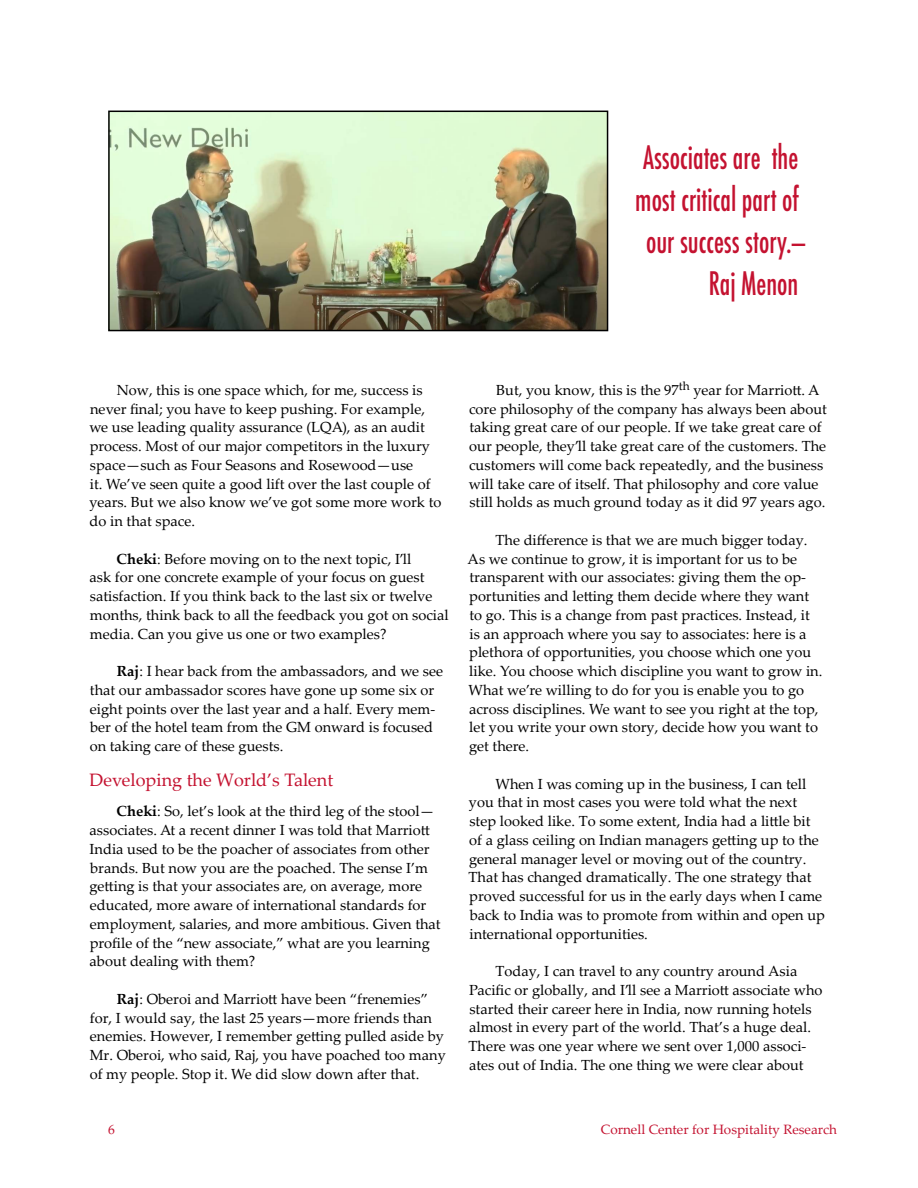
<style>
.page{position:relative;width:918px;height:1188px;background:#fff}
.page>*{position:absolute;margin:0;border:0;box-sizing:border-box;transform-origin:0 0}
.pull_quote{font:500 condensed 31.5px/42px "Futura";color:#c41230;text-align:right;scale:.85 1}
.sub_head_red{font:18px "Palatino Linotype";color:#c41230}
._9_75_12_5_Indented{font:14.7px/18.8px "Palatino Linotype";color:#000}
.t1{font:13.5px "Palatino Linotype";color:#c41230}
.s1{font-weight:700}
</style>
<div class="page">
<img style="left:111px;top:114px;width:494px;height:214px">
<div style="left:108px;top:111px;width:500px;height:220px;border:2px solid #000"></div>
<p class="pull_quote" style="left:635px;top:136px;width:201px">Associates are the most critical part of our success story.—<br>Raj Menon</p>
<p class="_9_75_12_5_Indented" style="left:89px;top:380px;width:354px;text-indent:27px">Now, this is one space which, for me, success is never final; you have to keep pushing. For example, we use leading quality assurance (LQA), as an audit process. Most of our major competitors in the luxury space—such as Four Seasons and Rosewood—use<br>it. We’ve seen quite a good lift over the last couple of years. But we also know we’ve got some more work to do in that space.</p>
<p class="_9_75_12_5_Indented" style="left:90px;top:549px;width:361px;text-indent:27px"><span class="s1">Cheki</span>: Before moving on to the next topic, I’ll<br>ask for one concrete example of your focus on guest satisfaction. If you think back to the last six or twelve months, think back to all the feedback you got on social media. Can you give us one or two examples?</p>
<p class="_9_75_12_5_Indented" style="left:90px;top:661px;width:355px;text-indent:27px"><span class="s1">Raj</span>: I hear back from the ambassadors, and we see that our ambassador scores have gone up some six or eight points over the last year and a half. Every mem&shy;ber of the hotel team from the GM onward is focused on taking care of these guests.</p>
<p class="sub_head_red" style="left:90px;top:767px;width:245px">Developing the World’s Talent</p>
<p class="_9_75_12_5_Indented" style="left:90px;top:801px;width:353px;text-indent:27px"><span class="s1">Cheki</span>: So, let’s look at the third leg of the stool— associates. At a recent dinner I was told that Marriott India used to be the poacher of associates from other brands. But now you are the poached. The sense I’m getting is that your associates are, on average, more educated, more aware of international standards for employment, salaries, and more ambitious. Given that profile of the “new associate,” what are you learning about dealing with them?</p>
<p class="_9_75_12_5_Indented" style="left:90px;top:989px;width:358px;text-indent:27px"><span class="s1">Raj</span>: Oberoi and Marriott have been “frenemies” for, I would say, the last 25 years—more friends than enemies. However, I remember getting pulled aside by Mr. Oberoi, who said, Raj, you have poached too many of my people. Stop it. We did slow down after that.</p>
<p class="_9_75_12_5_Indented" style="left:469px;top:380px;width:360px;text-indent:27px">But, you know, this is the 97<sup>th</sup> year for Marriott. A core philosophy of the company has always been about taking great care of our people. If we take great care of our people, they’ll take great care of the customers. The customers will come back repeatedly, and the business will take care of itself. That philosophy and core value still holds as much ground today as it did 97 years ago.</p>
<p class="_9_75_12_5_Indented" style="left:468px;top:530px;width:356px;text-indent:28px">The difference is that we are much bigger today.<br>As we continue to grow, it is important for us to be transparent with our associates: giving them the op&shy;portunities and letting them decide where they want to go. This is a change from past practices. Instead, it<br>is an approach where you say to associates: here is a plethora of opportunities, you choose which one you like. You choose which discipline you want to grow in.<br>What we’re willing to do for you is enable you to go across disciplines. We want to see you right at the top, let you write your own story, decide how you want to get there.</p>
<p class="_9_75_12_5_Indented" style="left:469px;top:774px;width:358px;text-indent:27px">When I was coming up in the business, I can tell you that in most cases you were told what the next step looked like. To some extent, India had a little bit of a glass ceiling on Indian managers getting up to the general manager level or moving out of the country.<br>That has changed dramatically. The one strategy that proved successful for us in the early days when I came back to India was to promote from within and open up international opportunities.</p>
<p class="_9_75_12_5_Indented" style="left:469px;top:961px;width:355px;text-indent:27px">Today, I can travel to any country around Asia Pacific or globally, and I’ll see a Marriott associate who started their career here in India, now running hotels almost in every part of the world. That’s a huge deal.<br>There was one year where we sent over 1,000 associ&shy;ates out of India. The one thing we were clear about</p>
<p class="t1" style="left:108px;top:1120px;width:8px">6</p>
<p class="t1" style="left:601px;top:1120px;width:238px">Cornell Center for Hospitality Research</p>
</div>
